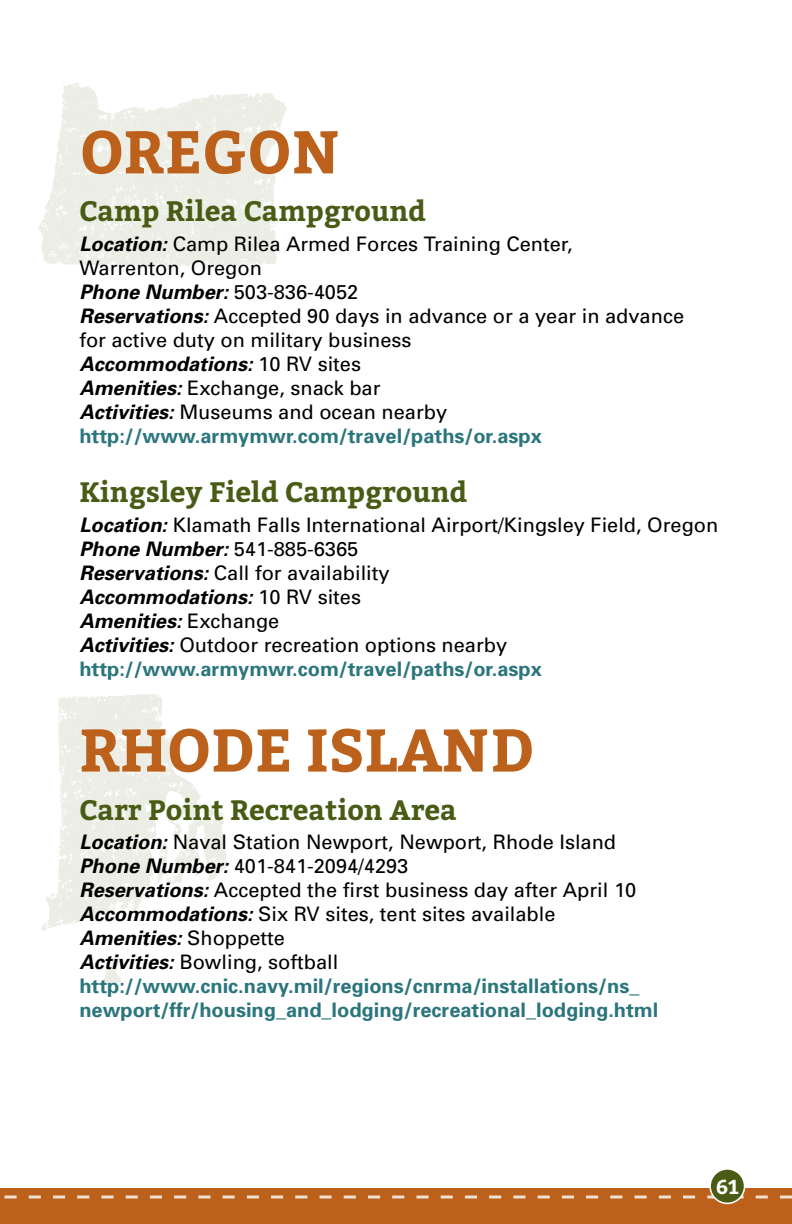
<style>
.page{position:relative;width:792px;height:1224px;background:#fff}
.page>*{position:absolute;margin:0;border:0;box-sizing:border-box;transform-origin:0 0}
.t1{font:700 60px "Bitter";color:#bc611b}
.t2{font:700 28px "Bitter";color:#495b14}
.t3{font:20px/24px "Univers";color:#000}
.t4{font:700 20px/24px "Univers";color:#2b767d}
.t5{font:italic 700 20px "Univers";color:#000}
.t6{font:700 20px "Bitter";color:#fff}
.s1{font-weight:700;font-style:italic}
.s2{font-weight:400;font-style:normal}
</style>
<div class="page">
<div style="left:0;top:1188px;width:792px;height:36px;background:#bc611b"></div>
<svg style="left:4px;top:1196px;width:788px;height:2px"></svg>
<div style="left:710px;top:1169px;width:35px;height:34px;background:#495b14;border-radius:50%"></div>
<div style="left:709px;top:1168px;width:36px;height:36px;border:2px solid #fff;border-radius:50%"></div>
<img style="left:41px;top:694px;width:186px;height:291px">
<img style="left:39px;top:82px;width:248px;height:184px">
<h2 class="t1" style="left:79px;top:116px;width:261px">OREGON</h2>
<h3 class="t2" style="left:79px;top:195px;width:348px">Camp Rilea Campground</h3>
<p class="t3" style="left:79px;top:231px;width:495px"><span class="s1">Location:</span> Camp Rilea Armed Forces Training Center,<br>Warrenton, Oregon</p>
<p class="t5" style="left:79px;top:279px;width:280px">Phone Number: <span class="s2">503-836-4052</span></p>
<p class="t3" style="left:79px;top:303px;width:606px"><span class="s1">Reservations:</span> Accepted 90 days in advance or a year in advance for active duty on military business</p>
<p class="t5" style="left:79px;top:351px;width:283px">Accommodations: <span class="s2">10 RV sites</span></p>
<p class="t3" style="left:79px;top:375px;width:303px"><span class="s1">Amenities:</span> Exchange, snack bar</p>
<p class="t3" style="left:79px;top:399px;width:369px"><span class="s1">Activities:</span> Museums and ocean nearby</p>
<p class="t4" style="left:79px;top:423px;width:464px">http://www.armymwr.com/travel/paths/or.aspx</p>
<h3 class="t2" style="left:79px;top:475px;width:389px">Kingsley Field Campground</h3>
<p class="t3" style="left:79px;top:512px;width:641px"><span class="s1">Location:</span> Klamath Falls International Airport/Kingsley Field, Oregon</p>
<p class="t5" style="left:79px;top:536px;width:280px">Phone Number: <span class="s2">541-885-6365</span></p>
<p class="t3" style="left:79px;top:560px;width:312px"><span class="s1">Reservations:</span> Call for availability</p>
<p class="t5" style="left:79px;top:584px;width:283px">Accommodations: <span class="s2">10 RV sites</span></p>
<p class="t5" style="left:79px;top:608px;width:202px">Amenities: <span class="s2">Exchange</span></p>
<p class="t3" style="left:79px;top:632px;width:429px"><span class="s1">Activities:</span> Outdoor recreation options nearby</p>
<p class="t4" style="left:79px;top:656px;width:464px">http://www.armymwr.com/travel/paths/or.aspx</p>
<h2 class="t1" style="left:79px;top:714px;width:456px">RHODE ISLAND</h2>
<h3 class="t2" style="left:79px;top:793px;width:379px">Carr Point Recreation Area</h3>
<p class="t3" style="left:79px;top:830px;width:538px"><span class="s1">Location:</span> Naval Station Newport, Newport, Rhode Island</p>
<p class="t3" style="left:79px;top:854px;width:331px"><span class="s1">Phone Number:</span> 401-841-2094/4293</p>
<p class="t3" style="left:79px;top:878px;width:558px"><span class="s1">Reservations:</span> Accepted the first business day after April 10</p>
<p class="t3" style="left:79px;top:902px;width:478px"><span class="s1">Accommodations:</span> Six RV sites, tent sites available</p>
<p class="t5" style="left:79px;top:925px;width:207px">Amenities: <span class="s2">Shoppette</span></p>
<p class="t3" style="left:79px;top:950px;width:260px"><span class="s1">Activities:</span> Bowling, softball</p>
<p class="t4" style="left:79px;top:973px;width:580px">http://www.cnic.navy.mil/regions/cnrma/installations/ns_ newport/ffr/housing_and_lodging/recreational_lodging.html</p>
<p class="t6" style="left:716px;top:1174px;width:25px">61</p>
</div>
